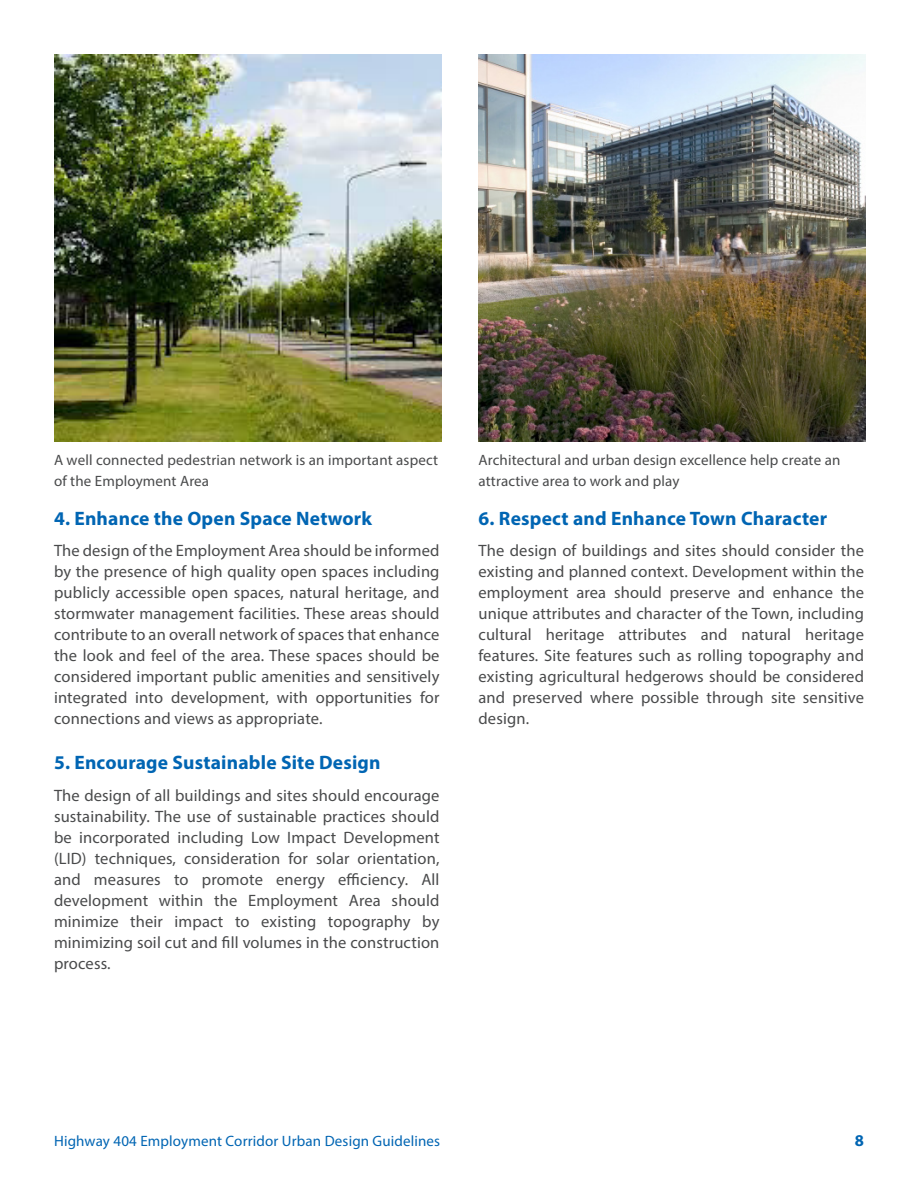
<style>
.page{position:relative;width:918px;height:1188px;background:#fff}
.page>*{position:absolute;margin:0;border:0;box-sizing:border-box;transform-origin:0 0}
.Body__Paragraph{font:700 19.5px "Myriad Pro";letter-spacing:.01em;color:#0065b3}
.Body__Paragraph-2{font:16.5px/21px "Myriad Pro";letter-spacing:.01em;color:#494a4b;text-align:justify}
.t1{font:700 16.5px "Myriad Pro";color:#0065b3}
.t2{font:15px/21px "Myriad Pro";letter-spacing:.01em;color:#494a4b}
.t3{font:15px "Myriad Pro";letter-spacing:.01em;color:#0065b3}
</style>
<div class="page">
<img style="left:54px;top:54px;width:387px;height:387px">
<img style="left:478px;top:54px;width:388px;height:387px">
<p class="t2" style="left:54px;top:450px;width:386px">A well connected pedestrian network is an important aspect of the Employment Area</p>
<p class="t2" style="left:478px;top:450px;width:363px">Architectural and urban design excellence help create an attractive area to work and play</p>
<p class="Body__Paragraph" style="left:54px;top:505px;width:320px">4. Enhance the Open Space Network</p>
<p class="Body__Paragraph-2" style="left:54px;top:540px;width:387px">The design of the Employment Area should be informed by the presence of high quality open spaces including publicly accessible open spaces, natural heritage, and stormwater management facilities. These areas should contribute to an overall network of spaces that enhance the look and feel of the area. These spaces should be considered important public amenities and sensitively integrated into development, with opportunities for connections and views as appropriate.</p>
<p class="Body__Paragraph" style="left:54px;top:750px;width:328px">5. Encourage Sustainable Site Design</p>
<p class="Body__Paragraph-2" style="left:54px;top:784px;width:387px">The design of all buildings and sites should encourage sustainability. The use of sustainable practices should be incorporated including Low Impact Development (LID) techniques, consideration for solar orientation, and measures to promote energy efficiency. All development within the Employment Area should minimize their impact to existing topography by minimizing soil cut and fill volumes in the construction process.</p>
<p class="Body__Paragraph" style="left:478px;top:505px;width:350px">6. Respect and Enhance Town Character</p>
<p class="Body__Paragraph-2" style="left:478px;top:540px;width:387px">The design of buildings and sites should consider the existing and planned context. Development within the employment area should preserve and enhance the unique attributes and character of the Town, including cultural heritage attributes and natural heritage features. Site features such as rolling topography and existing agricultural hedgerows should be considered and preserved where possible through site sensitive design.</p>
<p class="t3" style="left:54px;top:1132px;width:388px">Highway 404 Employment Corridor Urban Design Guidelines</p>
<p class="t1" style="left:855px;top:1130px;width:11px">8</p>
</div>
